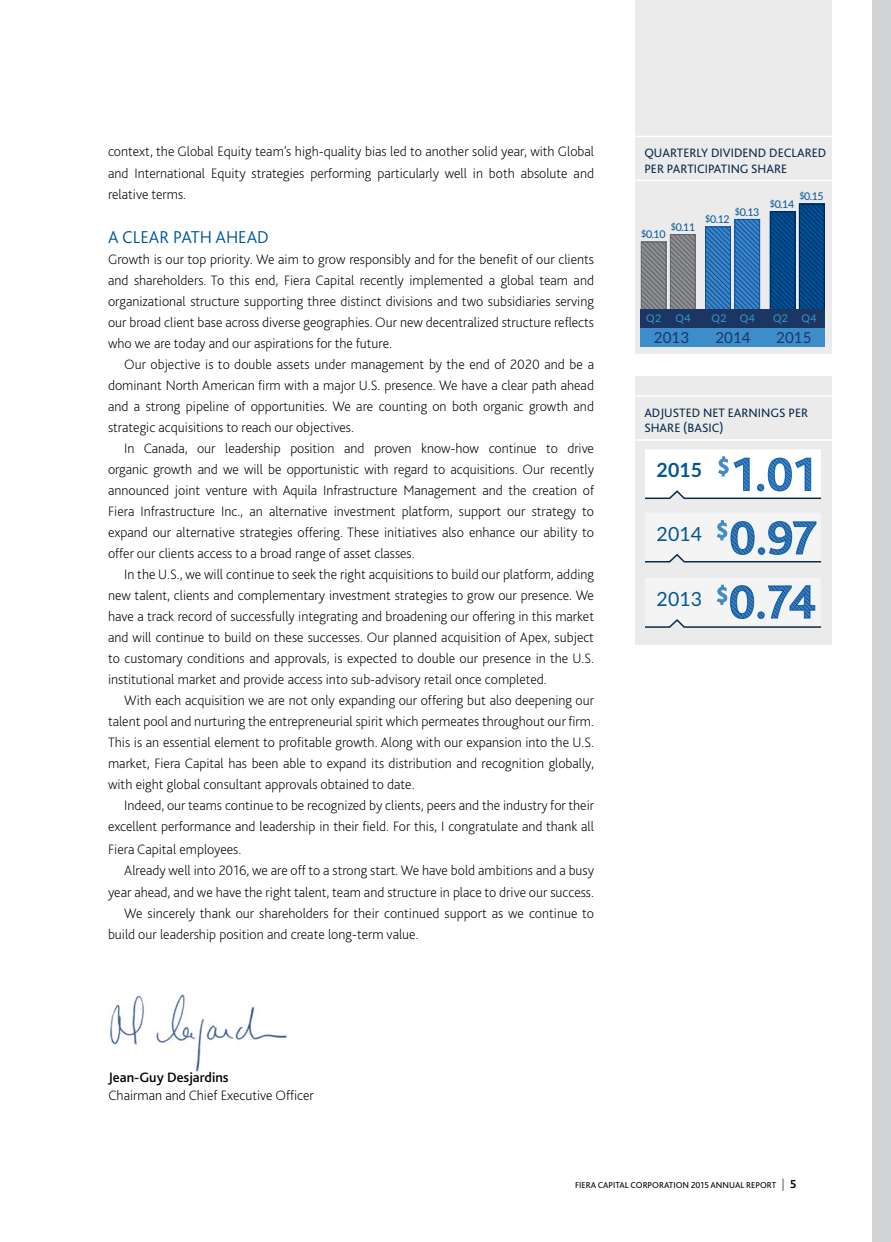
<style>
.page{position:relative;width:891px;height:1242px;background:#fff}
.page>*{position:absolute;margin:0;border:0;box-sizing:border-box;transform-origin:0 0}
.t1{font:19.5px "Lato";letter-spacing:.005em;color:#005695}
.t2{font:700 19.5px "Lato";color:#005695}
.t3{font:300 18px "Bliss 2";color:#005695}
.t4{font:15.15px "Lato";color:#1c3664}
.t5{font:200 14.25px/21px "Bliss 2";color:#000;text-align:justify}
.t6{font:500 14.25px "Bliss 2";color:#000}
.t7{font:12.75px/15.3px "Bliss 2";color:#082a4a}
.t8{font:10.65px "Lato";letter-spacing:-.04em;color:#005695}
.t9{font:10.65px "Lato";letter-spacing:.04em;color:#3499cc}
.t10{font:9px "Bliss 2";color:#000}
.s1{font-size:9.15px}
.s2{font-weight:200;font-size:12px}
.s3{font-weight:700;font-size:12px}
</style>
<div class="page">
<div style="left:635px;top:376px;width:197px;height:269px;background:#ebebec"></div>
<div style="left:635px;top:0;width:197px;height:353px;background:#ebebec"></div>
<img style="left:108px;top:994px;width:178px;height:77px">
<svg style="left:641px;top:242px;width:25px;height:67px;background:#7d7f82"></svg>
<svg style="left:670px;top:234px;width:26px;height:75px;background:#7c7e82"></svg>
<svg style="left:734px;top:219px;width:26px;height:90px;background:#2b72b6"></svg>
<svg style="left:705px;top:227px;width:26px;height:82px;background:#2b72b6"></svg>
<svg style="left:799px;top:204px;width:26px;height:105px;background:#004483"></svg>
<svg style="left:770px;top:212px;width:25px;height:97px;background:#004584"></svg>
<hr style="left:641px;top:309px;width:184px;height:3px;background:#1c3664">
<div style="left:641px;top:311px;width:184px;height:19px;background:#1c3664"></div>
<div style="left:641px;top:328px;width:184px;height:18px;background:#3e8dcb"></div>
<hr style="left:632px;top:180px;width:202px;height:1px;background:#fff">
<hr style="left:632px;top:439px;width:202px;height:2px;background:#fff">
<hr style="left:632px;top:136px;width:202px;height:1px;background:#fff">
<hr style="left:632px;top:395px;width:202px;height:2px;background:#fff">
<svg style="left:645px;top:449px;width:177px;height:51px;background:#dae4ef"></svg>
<svg style="left:645px;top:520px;width:177px;height:43px"></svg>
<svg style="left:645px;top:584px;width:177px;height:44px"></svg>
<div style="left:872px;top:0;width:19px;height:1242px;background:#d1d3d4"></div>
<p class="t5" style="left:108px;top:140px;width:488px;line-height:21.8px">context, the Global Equity team’s high-quality bias led to another solid year, with Global and International Equity strategies performing particularly well in both absolute and relative terms.</p>
<p class="t3" style="left:108px;top:226px;width:162px">A CLEAR PATH AHEAD</p>
<p class="t5" style="left:108px;top:248px;width:488px">Growth is our top priority. We aim to grow responsibly and for the benefit of our clients and shareholders. To this end, Fiera Capital recently implemented a global team and organizational structure supporting three distinct divisions and two subsidiaries serving our broad client base across diverse geographies. Our new decentralized structure reflects who we are today and our aspirations for the future.</p>
<p class="t5" style="left:108px;top:353px;width:488px;text-indent:16px">Our objective is to double assets under management by the end of 2020 and be a dominant North American firm with a major U.S. presence. We have a clear path ahead and a strong pipeline of opportunities. We are counting on both organic growth and strategic acquisitions to reach our objectives.</p>
<p class="t5" style="left:108px;top:437px;width:488px;text-indent:16px">In Canada, our leadership position and proven know-how continue to drive organic growth and we will be opportunistic with regard to acquisitions. Our recently announced joint venture with Aquila Infrastructure Management and the creation of Fiera Infrastructure Inc., an alternative investment platform, support our strategy to expand our alternative strategies offering. These initiatives also enhance our ability to offer our clients access to a broad range of asset classes.</p>
<p class="t5" style="left:108px;top:563px;width:488px;text-indent:16px">In the U.S., we will continue to seek the right acquisitions to build our platform, adding new talent, clients and complementary investment strategies to grow our presence. We have a track record of successfully integrating and broadening our offering in this market and will continue to build on these successes. Our planned acquisition of Apex, subject to customary conditions and approvals, is expected to double our presence in the U.S. institutional market and provide access into sub-advisory retail once completed.</p>
<p class="t5" style="left:108px;top:689px;width:488px;text-indent:16px">With each acquisition we are not only expanding our offering but also deepening our talent pool and nurturing the entrepreneurial spirit which permeates throughout our firm.<br>This is an essential element to profitable growth. Along with our expansion into the U.S. market, Fiera Capital has been able to expand its distribution and recognition globally, with eight global consultant approvals obtained to date.</p>
<p class="t5" style="left:108px;top:794px;width:488px;text-align:right">Indeed, our teams continue to be recognized by clients, peers and the industry for their excellent performance and leadership in their field. For this, I congratulate and thank all</p>
<p class="t5" style="left:124px;top:838px;width:471px;text-indent:-16px">Fiera Capital employees.<br>Already well into 2016, we are off to a strong start. We have bold ambitions and a busy</p>
<p class="t5" style="left:108px;top:881px;width:487px">year ahead, and we have the right talent, team and structure in place to drive our success.</p>
<p class="t5" style="left:124px;top:902px;width:471px">We sincerely thank our shareholders for their continued support as we continue to</p>
<p class="t5" style="left:108px;top:923px;width:312px">build our leadership position and create long-term value.</p>
<p class="t7" style="left:644px;top:145px;width:183px">QUARTERLY DIVIDEND DECLARED<br>PER PARTICIPATING SHARE</p>
<p class="t8" style="left:671px;top:219px;width:26px"><span class="s1">$</span>0.11</p>
<p class="t8" style="left:641px;top:227px;width:26px"><span class="s1">$</span>0.10</p>
<p class="t8" style="left:735px;top:204px;width:26px"><span class="s1">$</span>0.13</p>
<p class="t8" style="left:705px;top:212px;width:26px"><span class="s1">$</span>0.12</p>
<p class="t8" style="left:799px;top:188px;width:26px"><span class="s1">$</span>0.15</p>
<p class="t8" style="left:770px;top:196px;width:26px"><span class="s1">$</span>0.14</p>
<p class="t9" style="left:646px;top:311px;width:17px">Q2</p>
<p class="t9" style="left:675px;top:311px;width:17px">Q4</p>
<p class="t9" style="left:712px;top:311px;width:17px">Q2</p>
<p class="t9" style="left:740px;top:311px;width:17px">Q4</p>
<p class="t9" style="left:773px;top:311px;width:17px">Q2</p>
<p class="t9" style="left:802px;top:311px;width:17px">Q4</p>
<p class="t4" style="left:654px;top:327px;width:37px">2013</p>
<p class="t4" style="left:715px;top:327px;width:37px">2014</p>
<p class="t4" style="left:776px;top:327px;width:37px">2015</p>
<p class="t7" style="left:644px;top:405px;width:165px">ADJUSTED NET EARNINGS PER<br>SHARE (BASIC)</p>
<h1 class="t2" style="left:657px;top:456px;width:47px">2015</h1>
<h1 class="t1" style="left:657px;top:520px;width:47px">2014</h1>
<h1 class="t1" style="left:657px;top:585px;width:47px">2013</h1>
<p class="t6" style="left:108px;top:1068px;width:122px">Jean-Guy Desjardins</p>
<p class="t5" style="left:108px;top:1085px;width:207px">Chairman and Chief Executive Officer</p>
<p class="t10" style="left:575px;top:1179px;width:223px">FIERA CAPITAL CORPORATION 2015 ANNUAL REPORT <span class="s2">|</span> <span class="s3">5</span></p>
</div>
